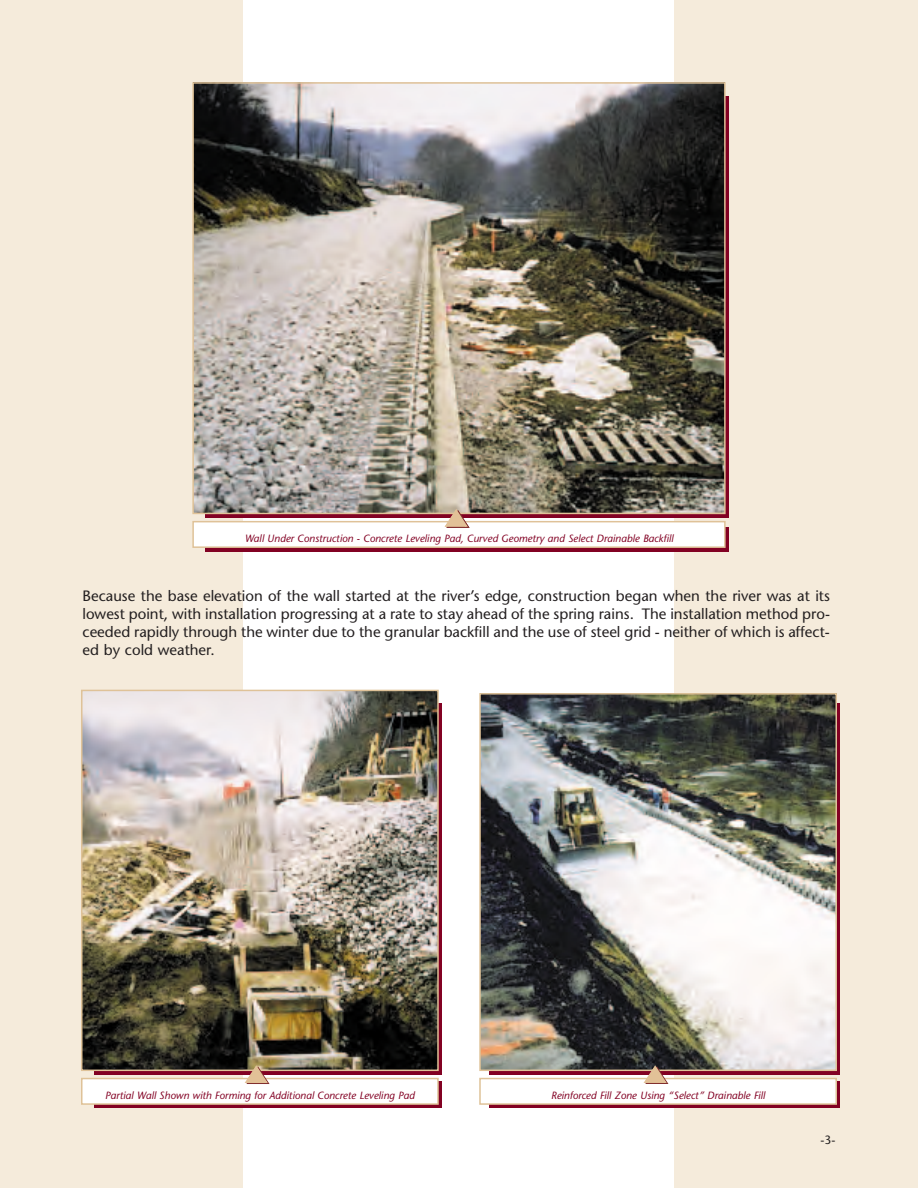
<style>
.page{position:relative;width:918px;height:1188px;background:#fff}
.page>*{position:absolute;margin:0;border:0;box-sizing:border-box;transform-origin:0 0}
.t1{font:15px/18px "Stone Sans";color:#231f20;text-align:justify}
.t2{font:12px "Stone Sans";color:#231f20}
.t3{font:italic 10.5px "Stone Sans";color:#820123}
</style>
<div class="page">
<div style="left:0;top:0;width:243px;height:1188px;background:#f5ebdb"></div>
<div style="left:675px;top:0;width:243px;height:1188px;background:#f5ebdb"></div>
<img style="left:482px;top:696px;width:352px;height:372px">
<div style="left:479px;top:693px;width:358px;height:378px;border:2px solid #dfc298"></div>
<div style="left:489px;top:1081px;width:351px;height:27px;background:#820123"></div>
<div style="left:480px;top:1079px;width:356px;height:25px;background:#fff"></div>
<div style="left:479px;top:1078px;width:358px;height:27px;border:2px solid #dfc298"></div>
<svg style="left:642px;top:1064px;width:27px;height:20px"></svg>
<div style="left:206px;top:527px;width:523px;height:24px;background:#820123"></div>
<div style="left:193px;top:522px;width:532px;height:25px;background:#fff"></div>
<div style="left:192px;top:521px;width:534px;height:27px;border:2px solid #dfc298"></div>
<img style="left:195px;top:85px;width:528px;height:426px">
<div style="left:192px;top:82px;width:534px;height:432px;border:2px solid #dfc298"></div>
<svg style="left:443px;top:508px;width:27px;height:20px"></svg>
<div style="left:94px;top:1081px;width:348px;height:27px;background:#820123"></div>
<img style="left:84px;top:693px;width:352px;height:375px">
<div style="left:81px;top:690px;width:358px;height:381px;border:2px solid #dfc298"></div>
<div style="left:82px;top:1079px;width:356px;height:25px;background:#fff"></div>
<div style="left:81px;top:1078px;width:358px;height:27px;border:2px solid #dfc298"></div>
<svg style="left:243px;top:1064px;width:27px;height:20px"></svg>
<p class="t3" style="left:245px;top:535px;width:430px">Wall Under Construction - Concrete Leveling Pad, Curved Geometry and Select Drainable Backfill</p>
<p class="t1" style="left:82px;top:588px;width:749px">Because the base elevation of the wall started at the river’s edge, construction began when the river was at its lowest point, with installation progressing at a rate to stay ahead of the spring rains. The installation method pro&shy;ceeded rapidly through the winter due to the granular backfill and the use of steel grid - neither of which is affect&shy;ed by cold weather.</p>
<p class="t3" style="left:105px;top:1091px;width:311px">Partial Wall Shown with Forming for Additional Concrete Leveling Pad</p>
<p class="t3" style="left:551px;top:1091px;width:216px">Reinforced Fill Zone Using “Select” Drainable Fill</p>
<p class="t2" style="left:821px;top:1135px;width:16px">-3-</p>
</div>
